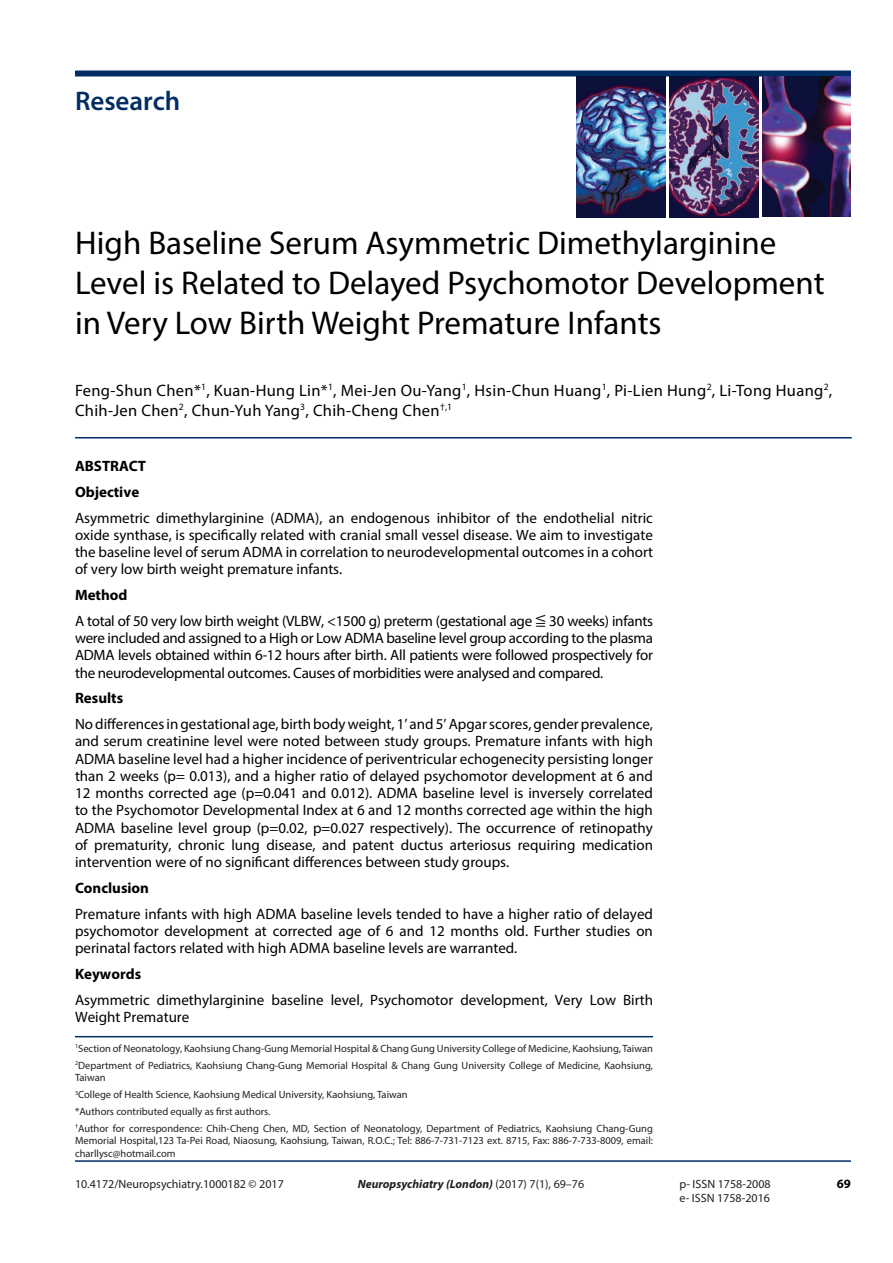
<style>
.page{position:relative;width:893px;height:1263px;background:#fff}
.page>*{position:absolute;margin:0;border:0;box-sizing:border-box;transform-origin:0 0}
.t1{font:33px/39.6px "Myriad Pro";color:#000}
.t2{font:600 27px "Myriad Pro";color:#002d62}
.t3{font:16.5px/19.8px "Myriad Pro";letter-spacing:.02em;color:#000}
.t4{font:15px/17.2px "Myriad Pro";color:#000;text-align:justify}
.t5{font:15px/25.8px "Myriad Pro";letter-spacing:-.02em;color:#000}
.t6{font:700 15px/25.8px "Myriad Pro";color:#000}
.t7{font:700 12.75px "Myriad Pro";color:#000}
.t8{font:12px/14.4px "Myriad Pro";color:#231f20}
.t9{font:italic 700 12px "Myriad Pro";color:#231f20}
.t10{font:10.5px/16.8px "Myriad Pro";color:#231f20}
.s1{font-weight:700}
.s2{font-family:"Cambria"}
.s3{font-weight:400;font-style:normal}
</style>
<div class="page">
<div style="left:75px;top:71px;width:776px;height:6px;background:#002d62"></div>
<img style="left:576px;top:77px;width:89px;height:141px">
<img style="left:669px;top:77px;width:89px;height:140px">
<img style="left:763px;top:77px;width:88px;height:140px">
<hr style="left:75px;top:1160px;width:776px;height:2px;background:#002d62">
<hr style="left:75px;top:1036px;width:578px;height:1px;background:#002d62">
<hr style="left:75px;top:437px;width:777px;height:1px;background:#002d62">
<h2 class="t2" style="left:75px;top:84px;width:107px">Research</h2>
<h1 class="t1" style="left:75px;top:223px;width:751px">High Baseline Serum Asymmetric Dimethylarginine<br>Level is Related to Delayed Psychomotor Development in Very Low Birth Weight Premature Infants</h1>
<p class="t3" style="left:75px;top:380px;width:759px">Feng-Shun Chen*<sup>1</sup>, Kuan-Hung Lin*<sup>1</sup>, Mei-Jen Ou-Yang<sup>1</sup>, Hsin-Chun Huang<sup>1</sup>, Pi-Lien Hung<sup>2</sup>, Li-Tong Huang<sup>2</sup>,<br>Chih-Jen Chen<sup>2</sup>, Chun-Yuh Yang<sup>3</sup>, Chih-Cheng Chen<sup>†,1</sup></p>
<p class="t6" style="left:75px;top:453px;width:73px">ABSTRACT<br>Objective</p>
<p class="t4" style="left:75px;top:509px;width:579px">Asymmetric dimethylarginine (ADMA), an endogenous inhibitor of the endothelial nitric oxide synthase, is specifically related with cranial small vessel disease. We aim to investigate the baseline level of serum ADMA in correlation to neurodevelopmental outcomes in a cohort of very low birth weight premature infants.</p>
<p class="t5" style="left:75px;top:582px;width:579px"><span class="s1">Method<br></span>A total of 50 very low birth weight (VLBW, &lt;1500 g) preterm (gestational age <span class="s2">≦</span> 30 weeks) infants</p>
<p class="t4" style="left:75px;top:629px;width:579px">were included and assigned to a High or Low ADMA baseline level group according to the plasma ADMA levels obtained within 6-12 hours after birth. All patients were followed prospectively for the neurodevelopmental outcomes. Causes of morbidities were analysed and compared.</p>
<p class="t6" style="left:75px;top:685px;width:50px">Results</p>
<p class="t4" style="left:75px;top:715px;width:579px">No differences in gestational age, birth body weight, 1’ and 5’ Apgar scores, gender prevalence, and serum creatinine level were noted between study groups. Premature infants with high ADMA baseline level had a higher incidence of periventricular echogenecity persisting longer than 2 weeks (p= 0.013), and a higher ratio of delayed psychomotor development at 6 and 12 months corrected age (p=0.041 and 0.012). ADMA baseline level is inversely correlated to the Psychomotor Developmental Index at 6 and 12 months corrected age within the high ADMA baseline level group (p=0.02, p=0.027 respectively). The occurrence of retinopathy of prematurity, chronic lung disease, and patent ductus arteriosus requiring medication intervention were of no significant differences between study groups.</p>
<p class="t6" style="left:75px;top:874px;width:76px">Conclusion</p>
<p class="t4" style="left:75px;top:905px;width:579px">Premature infants with high ADMA baseline levels tended to have a higher ratio of delayed psychomotor development at corrected age of 6 and 12 months old. Further studies on perinatal factors related with high ADMA baseline levels are warranted.</p>
<p class="t6" style="left:75px;top:960px;width:68px">Keywords</p>
<p class="t4" style="left:75px;top:991px;width:579px">Asymmetric dimethylarginine baseline level, Psychomotor development, Very Low Birth<br>Weight Premature</p>
<p class="t10" style="left:75px;top:1039px;width:579px"><sup>1</sup>Section of Neonatology, Kaohsiung Chang-Gung Memorial Hospital &amp; Chang Gung University College of Medicine, Kaohsiung, Taiwan<br><sup>2</sup>Department of Pediatrics, Kaohsiung Chang-Gung Memorial Hospital &amp; Chang Gung University College of Medicine, Kaohsiung,</p>
<p class="t10" style="left:75px;top:1069px;width:579px">Taiwan<br><sup>3</sup>College of Health Science, Kaohsiung Medical University, Kaohsiung, Taiwan<br>*Authors contributed equally as first authors.<br><sup>†</sup>Author for correspondence: Chih-Cheng Chen, MD, Section of Neonatology, Department of Pediatrics, Kaohsiung Chang-Gung</p>
<p class="t10" style="left:75px;top:1134px;width:579px;line-height:12.6px">Memorial Hospital,123 Ta-Pei Road, Niaosung, Kaohsiung, Taiwan, R.O.C.; Tel: 886-7-731-7123 ext. 8715, Fax: 886-7-733-8009, email: charllysc@hotmail.com</p>
<p class="t8" style="left:75px;top:1176px;width:210px">10.4172/Neuropsychiatry.1000182 © 2017</p>
<p class="t8" style="left:679px;top:1176px;width:93px">p- ISSN 1758-2008 e- ISSN 1758-2016</p>
<p class="t9" style="left:358px;top:1176px;width:228px">Neuropsychiatry (London) <span class="s3">(2017) 7(1), 69–76</span></p>
<p class="t7" style="left:837px;top:1176px;width:16px">69</p>
</div>
